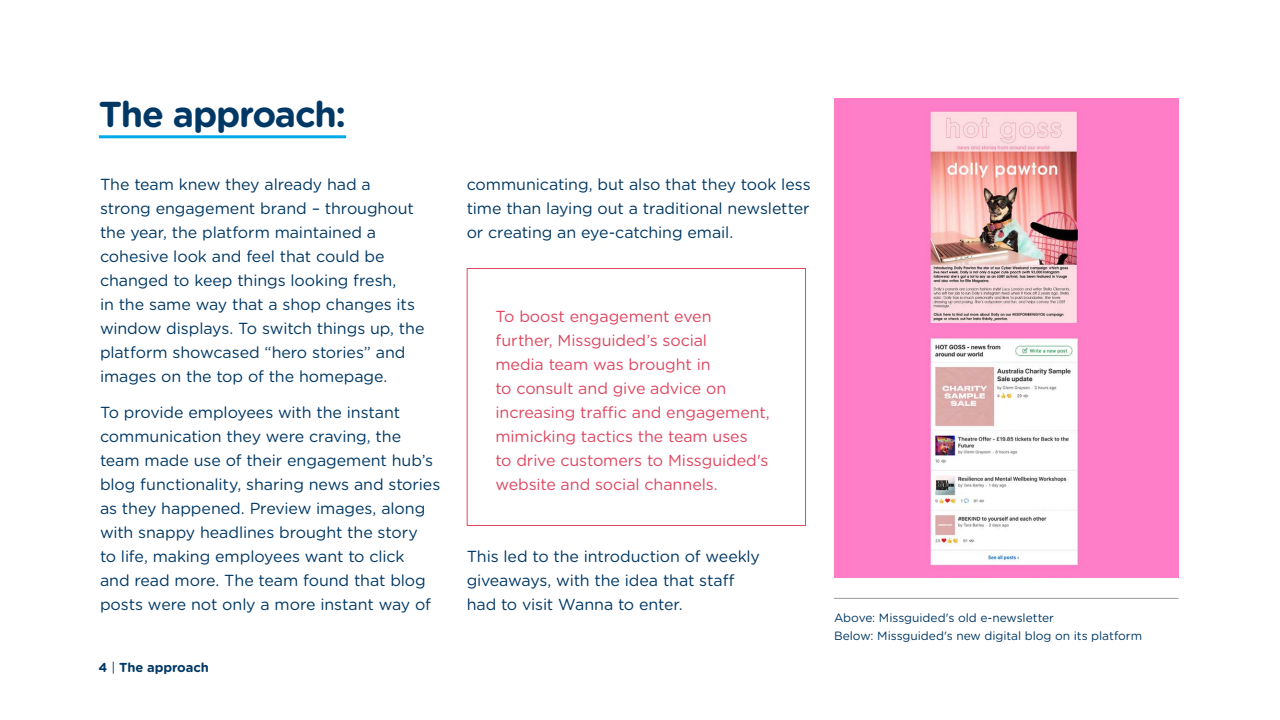
<style>
.page{position:relative;width:1280px;height:720px;background:#fff}
.page>*{position:absolute;margin:0;border:0;box-sizing:border-box;transform-origin:0 0}
.page_title{font:700 36px "Gotham Rounded";letter-spacing:-.035em;color:#003865}
.body{font:16px/24px "Gotham Rounded";letter-spacing:-.005em;color:#003865}
.body-2{font:16px/24px "Gotham Rounded";letter-spacing:-.005em;color:#df4661}
.t1{font:700 13px "Gotham Rounded";letter-spacing:-.005em;color:#003865}
.body-3{font:12px/18px "Gotham Rounded";letter-spacing:-.005em;color:#003865}
.s1{font-weight:400}
</style>
<div class="page">
<hr style="left:99px;top:135px;width:247px;height:3px;background:#00abe7">
<div style="left:467px;top:268px;width:339px;height:258px;border:1px solid #df4661"></div>
<div style="left:834px;top:98px;width:345px;height:480px;background:#ff7dc7"></div>
<img style="left:930px;top:111px;width:149px;height:455px">
<hr style="left:834px;top:598px;width:345px;height:1px;background:#9a9a9a">
<p class="page_title" style="left:99px;top:88px;width:249px">The approach:</p>
<p class="body" style="left:100px;top:172px;width:326px">The team knew they already had a strong engagement brand – throughout the year, the platform maintained a cohesive look and feel that could be changed to keep things looking fresh,<br>in the same way that a shop changes its window displays. To switch things up, the platform showcased “hero stories” and images on the top of the homepage.</p>
<p class="body" style="left:100px;top:400px;width:342px">To provide employees with the instant communication they were craving, the team made use of their engagement hub’s blog functionality, sharing news and stories as they happened. Preview images, along with snappy headlines brought the story<br>to life, making employees want to click<br>and read more. The team found that blog posts were not only a more instant way of</p>
<p class="t1" style="left:98px;top:658px;width:112px">4 <span class="s1">|</span> The approach</p>
<p class="body" style="left:467px;top:172px;width:346px;text-align:justify">communicating, but also that they took less time than laying out a traditional newsletter or creating an eye-catching email.</p>
<p class="body-2" style="left:495px;top:304px;width:276px">To boost engagement even further, Missguided’s social<br>media team was brought in<br>to consult and give advice on increasing traffic and engagement, mimicking tactics the team uses<br>to drive customers to Missguided's website and social channels.</p>
<p class="body" style="left:467px;top:544px;width:295px">This led to the introduction of weekly giveaways, with the idea that staff had to visit Wanna to enter.</p>
<p class="body-3" style="left:834px;top:608px;width:310px">Above: Missguided's old e-newsletter<br>Below: Missguided's new digital blog on its platform</p>
</div>
